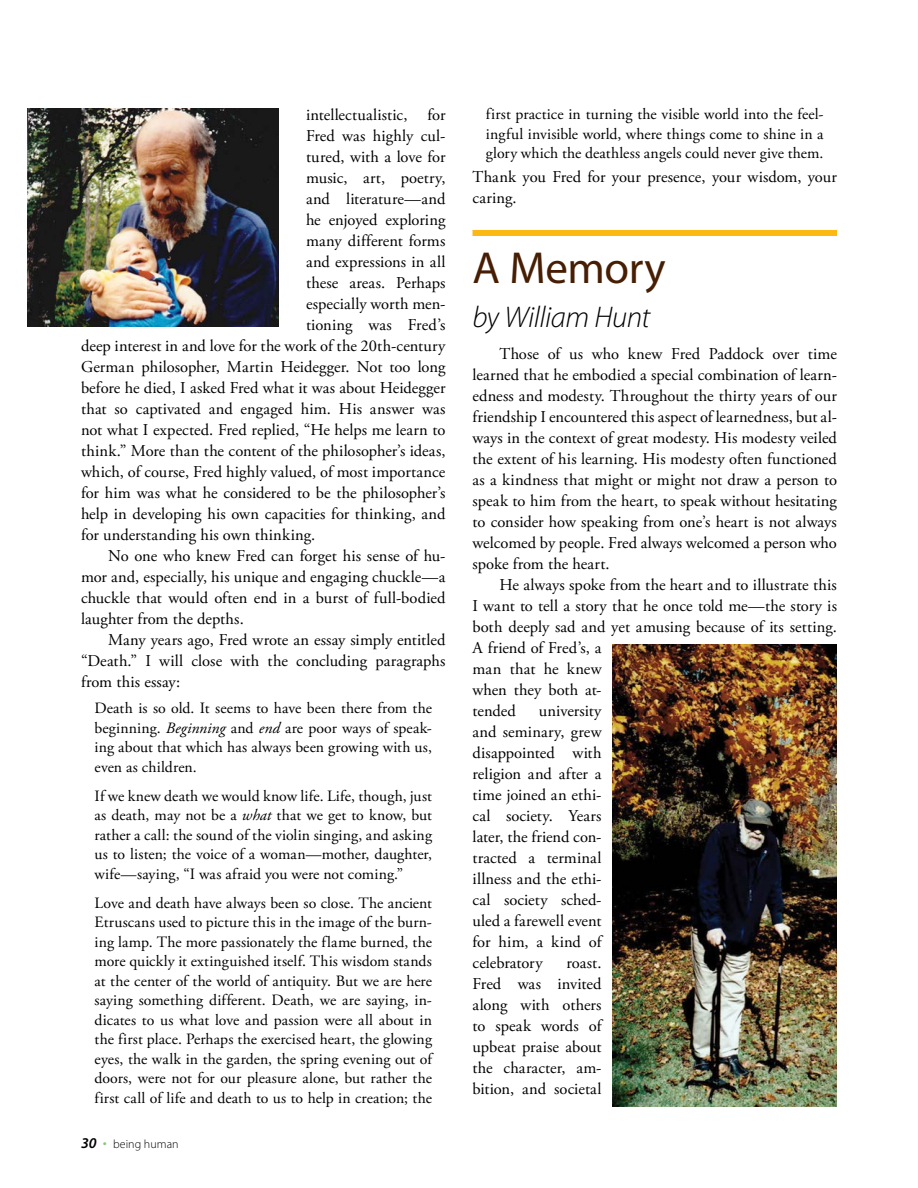
<style>
.page{position:relative;width:918px;height:1188px;background:#fff}
.page>*{position:absolute;margin:0;border:0;box-sizing:border-box;transform-origin:0 0}
.t1{font:45px "Myriad Pro";letter-spacing:-.01em;color:#471e04}
.t2{font:italic 300 30px "Myriad Pro";letter-spacing:-.02em;color:#000}
.t3{font:16.5px/21px "Adobe Garamond Pro";letter-spacing:.005em;color:#000;text-align:justify}
.t4{font:15.75px/19.5px "Adobe Garamond Pro";letter-spacing:.005em;color:#000;text-align:justify}
.t5{font:300 12px "Myriad Pro";letter-spacing:.005em;color:#000}
.s1{font-style:italic}
.s2{font-weight:600;font-style:italic;font-size:15px}
.s3{font-size:16.5px;color:#87c879}
</style>
<div class="page">
<img style="left:612px;top:644px;width:225px;height:463px">
<img style="left:27px;top:108px;width:252px;height:219px">
<div style="left:472px;top:230px;width:365px;height:6px;background:#fdb913"></div>
<p class="t3" style="left:306px;top:105px;width:141px">intellectualistic, for</p>
<p class="t3" style="left:306px;top:126px;width:141px">Fred was highly cul-</p>
<p class="t3" style="left:306px;top:147px;width:141px">tured, with a love for</p>
<p class="t3" style="left:306px;top:168px;width:141px">music, art, poetry,</p>
<p class="t3" style="left:306px;top:189px;width:141px">and literature—and</p>
<p class="t3" style="left:306px;top:210px;width:141px">he enjoyed exploring</p>
<p class="t3" style="left:306px;top:231px;width:141px">many different forms</p>
<p class="t3" style="left:306px;top:252px;width:141px">and expressions in all</p>
<p class="t3" style="left:306px;top:273px;width:141px">these areas. Perhaps</p>
<p class="t3" style="left:306px;top:294px;width:141px">especially worth men-</p>
<p class="t3" style="left:306px;top:315px;width:141px">tioning was Fred’s</p>
<p class="t3" style="left:81px;top:336px;width:366px">deep interest in and love for the work of the 20th-century</p>
<p class="t3" style="left:81px;top:357px;width:366px">German philosopher, Martin Heidegger. Not too long</p>
<p class="t3" style="left:81px;top:378px;width:366px">before he died, I asked Fred what it was about Heidegger</p>
<p class="t3" style="left:81px;top:399px;width:366px">that so captivated and engaged him. His answer was</p>
<p class="t3" style="left:81px;top:420px;width:366px">not what I expected. Fred replied, “He helps me learn to</p>
<p class="t3" style="left:81px;top:441px;width:366px">think.” More than the content of the philosopher’s ideas,</p>
<p class="t3" style="left:81px;top:462px;width:366px">which, of course, Fred highly valued, of most importance</p>
<p class="t3" style="left:81px;top:483px;width:366px">for him was what he considered to be the philosopher’s</p>
<p class="t3" style="left:81px;top:504px;width:366px">help in developing his own capacities for thinking, and</p>
<p class="t3" style="left:81px;top:525px;width:236px">for understanding his own thinking.</p>
<p class="t3" style="left:108px;top:546px;width:339px">No one who knew Fred can forget his sense of hu-</p>
<p class="t3" style="left:81px;top:567px;width:366px">mor and, especially, his unique and engaging chuckle—a</p>
<p class="t3" style="left:81px;top:588px;width:366px">chuckle that would often end in a burst of full-bodied</p>
<p class="t3" style="left:81px;top:609px;width:164px">laughter from the depths.</p>
<p class="t3" style="left:108px;top:630px;width:339px">Many years ago, Fred wrote an essay simply entitled</p>
<p class="t3" style="left:81px;top:651px;width:366px">“Death.” I will close with the concluding paragraphs</p>
<p class="t3" style="left:81px;top:672px;width:101px">from this essay:</p>
<p class="t4" style="left:94px;top:699px;width:339px">Death is so old. It seems to have been there from the beginning. <span class="s1">Beginning</span> and <span class="s1">end</span> are poor ways of speak&shy;ing about that which has always been growing with us, even as children.</p>
<p class="t4" style="left:95px;top:786px;width:339px">If we knew death we would know life. Life, though, just as death, may not be a <span class="s1">what</span> that we get to know, but rather a call: the sound of the violin singing, and asking us to listen; the voice of a woman—mother, daughter, wife—saying, “I was afraid you were not coming.”</p>
<p class="t4" style="left:95px;top:893px;width:339px">Love and death have always been so close. The ancient Etruscans used to picture this in the image of the burn&shy;ing lamp. The more passionately the flame burned, the more quickly it extinguished itself. This wisdom stands at the center of the world of antiquity. But we are here saying something different. Death, we are saying, in&shy;dicates to us what love and passion were all about in the first place. Perhaps the exercised heart, the glowing eyes, the walk in the garden, the spring evening out of doors, were not for our pleasure alone, but rather the first call of life and death to us to help in creation; the</p>
<p class="t5" style="left:81px;top:1137px;width:99px"><span class="s2">30</span> <span class="s3">•</span> being human</p>
<p class="t4" style="left:486px;top:105px;width:339px">first practice in turning the visible world into the feel&shy;ingful invisible world, where things come to shine in a glory which the deathless angels could never give them.</p>
<p class="t3" style="left:472px;top:167px;width:366px">Thank you Fred for your presence, your wisdom, your caring.</p>
<h1 class="t1" style="left:472px;top:240px;width:195px">A Memory</h1>
<h2 class="t2" style="left:472px;top:299px;width:179px">by William Hunt</h2>
<p class="t3" style="left:473px;top:343px;width:366px;text-indent:27px">Those of us who knew Fred Paddock over time learned that he embodied a special combination of learn&shy;edness and modesty. Throughout the thirty years of our friendship I encountered this aspect of learnedness, but al&shy;ways in the context of great modesty. His modesty veiled the extent of his learning. His modesty often functioned as a kindness that might or might not draw a person to speak to him from the heart, to speak without hesitating to consider how speaking from one’s heart is not always welcomed by people. Fred always welcomed a person who spoke from the heart.</p>
<p class="t3" style="left:473px;top:574px;width:366px;text-align:left;text-indent:27px">He always spoke from the heart and to illustrate this<br>I want to tell a story that he once told me—the story is both deeply sad and yet amusing because of its setting.<br>A friend of Fred’s, a<br>man that he knew<br>when they both at-<br>tended</p>
<p class="t3" style="left:473px;top:700px;width:131px;text-indent:66px">university and seminary, grew disappointed with religion and after a time joined an ethi&shy;cal society. Years later, the friend con&shy;tracted a terminal illness and the ethi&shy;cal society sched&shy;uled a farewell event for him, a kind of celebratory</p>
<p class="t3" style="left:473px;top:953px;width:131px;text-indent:94px">roast.<br>Fred was invited along with others to speak words of upbeat praise about the character, am&shy;bition, and societal</p>
</div>
